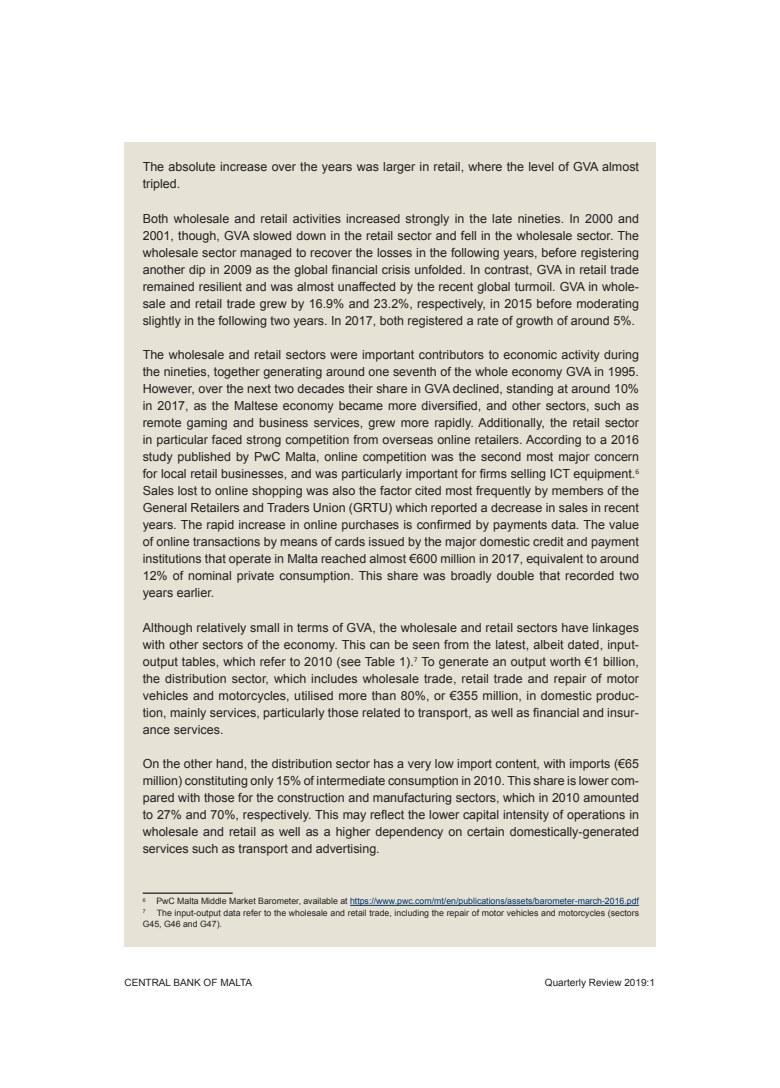
<style>
.page{position:relative;width:780px;height:1088px;background:#fff}
.page>*{position:absolute;margin:0;border:0;box-sizing:border-box;transform-origin:0 0}
.QR_Normal_Text{font:12.5px/17px "Arial";color:#231f20;text-align:justify}
.t1{font:10px "Arial";color:#231f20}
.QR_Footnote{font:8.75px/11.2px "Arial";color:#231f20}
.QR_Footnote-2{font:8.75px "Arial";color:#036}
.QR_Footnote-3{font:5.12px "Arial";color:#231f20}
.s1{color:#231f20}
</style>
<div class="page">
<div style="left:124px;top:142px;width:532px;height:804px;background:#e6e2d6"></div>
<hr style="left:143px;top:892px;width:90px;height:2px;background:#231f20">
<hr style="left:350px;top:905px;width:289px;height:1px;background:#036">
<p class="QR_Normal_Text" style="left:143px;top:158px;width:498px">The absolute increase over the years was larger in retail, where the level of GVA almost tripled.</p>
<p class="QR_Normal_Text" style="left:143px;top:210px;width:498px">Both wholesale and retail activities increased strongly in the late nineties. In 2000 and 2001, though, GVA slowed down in the retail sector and fell in the wholesale sector. The wholesale sector managed to recover the losses in the following years, before registering another dip in 2009 as the global financial crisis unfolded. In contrast, GVA in retail trade remained resilient and was almost unaffected by the recent global turmoil. GVA in whole&shy;sale and retail trade grew by 16.9% and 23.2%, respectively, in 2015 before moderating slightly in the following two years. In 2017, both registered a rate of growth of around 5%.</p>
<p class="QR_Normal_Text" style="left:143px;top:346px;width:498px">The wholesale and retail sectors were important contributors to economic activity during the nineties, together generating around one seventh of the whole economy GVA in 1995.<br>However, over the next two decades their share in GVA declined, standing at around 10% in 2017, as the Maltese economy became more diversified, and other sectors, such as remote gaming and business services, grew more rapidly. Additionally, the retail sector in particular faced strong competition from overseas online retailers. According to a 2016 study published by PwC Malta, online competition was the second most major concern for local retail businesses, and was particularly important for firms selling ICT equipment.<sup>6<br></sup>Sales lost to online shopping was also the factor cited most frequently by members of the General Retailers and Traders Union (GRTU) which reported a decrease in sales in recent years. The rapid increase in online purchases is confirmed by payments data. The value of online transactions by means of cards issued by the major domestic credit and payment institutions that operate in Malta reached almost €600 million in 2017, equivalent to around 12% of nominal private consumption. This share was broadly double that recorded two years earlier.</p>
<p class="QR_Normal_Text" style="left:143px;top:619px;width:498px">Although relatively small in terms of GVA, the wholesale and retail sectors have linkages with other sectors of the economy. This can be seen from the latest, albeit dated, input&shy;output tables, which refer to 2010 (see Table 1).<sup>7</sup> To generate an output worth €1 billion, the distribution sector, which includes wholesale trade, retail trade and repair of motor vehicles and motorcycles, utilised more than 80%, or €355 million, in domestic produc&shy;tion, mainly services, particularly those related to transport, as well as financial and insur&shy;ance services.</p>
<p class="QR_Normal_Text" style="left:143px;top:755px;width:498px">On the other hand, the distribution sector has a very low import content, with imports (€65 million) constituting only 15% of intermediate consumption in 2010. This share is lower com&shy;pared with those for the construction and manufacturing sectors, which in 2010 amounted to 27% and 70%, respectively. This may reflect the lower capital intensity of operations in wholesale and retail as well as a higher dependency on certain domestically-generated services such as transport and advertising.</p>
<p class="QR_Footnote-2" style="left:143px;top:895px;width:498px"><sup>6</sup> <span class="s1">PwC Malta Middle Market Barometer, available at</span> https://www.pwc.com/mt/en/publications/assets/barometer-march-2016.pdf</p>
<p class="QR_Footnote-3" style="left:143px;top:907px;width:4px">7</p>
<p class="QR_Footnote" style="left:143px;top:907px;width:498px;text-indent:14px">The input-output data refer to the wholesale and retail trade, including the repair of motor vehicles and motorcycles (sectors<br>G45, G46 and G47).</p>
<p class="t1" style="left:124px;top:975px;width:129px">CENTRAL BANK OF MALTA</p>
<p class="t1" style="left:545px;top:976px;width:112px">Quarterly Review 2019:1</p>
</div>
